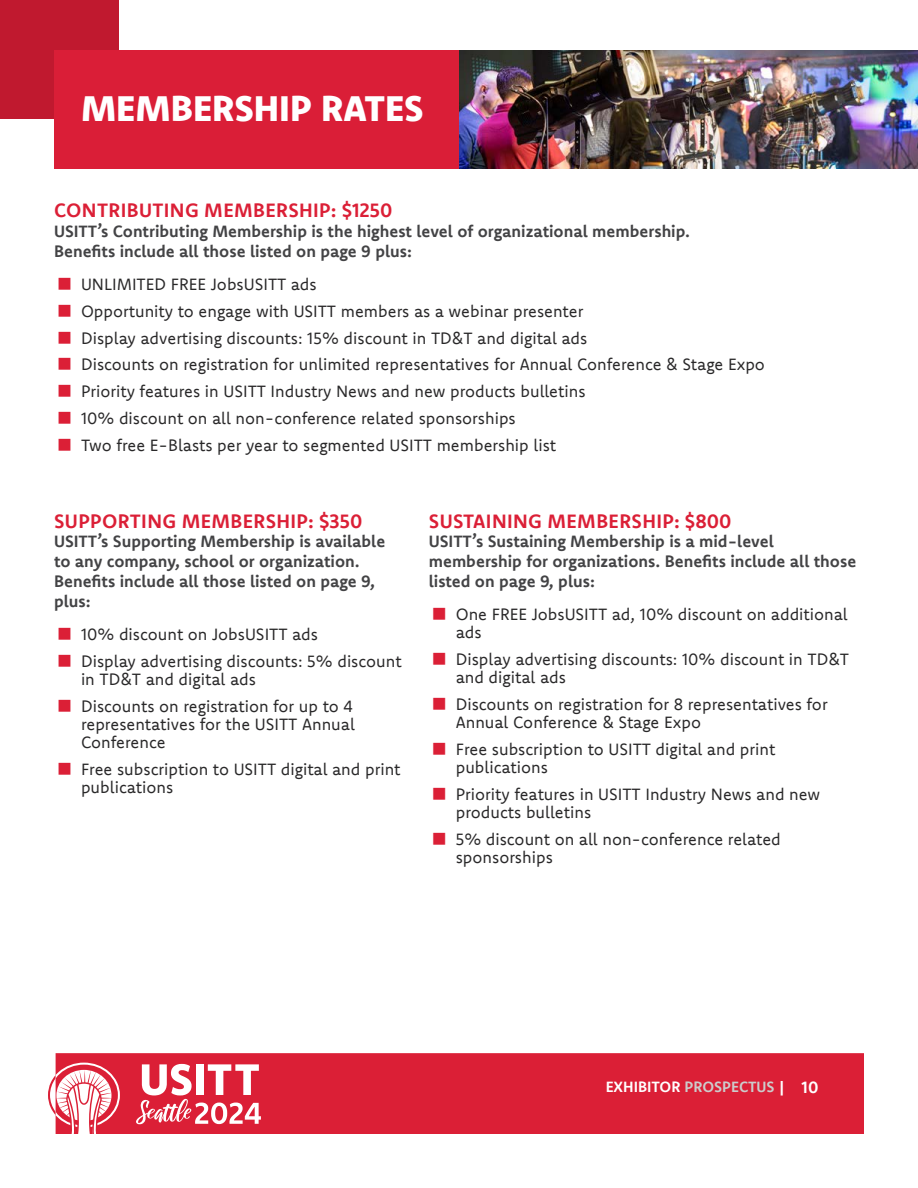
<style>
.page{position:relative;width:918px;height:1188px;background:#fff}
.page>*{position:absolute;margin:0;border:0;box-sizing:border-box;transform-origin:0 0}
.t1{font:800 36px "Komet";color:#fff}
.t2{font:700 19.5px "Komet";letter-spacing:.02em;color:#db1f36}
.t3{font:16.5px/26.8px "Komet";color:#292829}
.t4{font:700 16.5px/19.8px "Komet";color:#434345}
.t5{font:700 15px "Komet";color:#fff}
.s1{color:#ccc}
.s2{font-size:16.5px}
</style>
<div class="page">
<div style="left:56px;top:1053px;width:808px;height:81px;background:#db1f36"></div>
<svg style="left:48px;top:1063px;width:72px;height:71px"></svg>
<svg style="left:136px;top:1064px;width:125px;height:60px"></svg>
<img style="left:459px;top:50px;width:459px;height:119px">
<div style="left:0;top:0;width:118px;height:119px;background:#c0192f"></div>
<div style="left:54px;top:50px;width:405px;height:119px;background:#da1e37"></div>
<h1 class="t1" style="left:81px;top:85px;width:344px">MEMBERSHIP RATES</h1>
<p class="t2" style="left:54px;top:198px;width:340px">CONTRIBUTING MEMBERSHIP: $1250</p>
<p class="t4" style="left:54px;top:221px;width:637px">USITT’s Contributing Membership is the highest level of organizational membership.<br>Benefits include all those listed on page 9 plus:</p>
<p class="t3" style="left:81px;top:270px;width:686px">UNLIMITED FREE JobsUSITT ads<br>Opportunity to engage with USITT members as a webinar presenter<br>Display advertising discounts: 15% discount in TD&amp;T and digital ads<br>Discounts on registration for unlimited representatives for Annual Conference &amp; Stage Expo Priority features in USITT Industry News and new products bulletins<br>10% discount on all non-conference related sponsorships<br>Two free E-Blasts per year to segmented USITT membership list</p>
<p class="t2" style="left:54px;top:508px;width:310px">SUPPORTING MEMBERSHIP: $350</p>
<p class="t4" style="left:54px;top:531px;width:333px">USITT’s Supporting Membership is available to any company, school or organization.<br>Benefits include all those listed on page 9, plus:</p>
<p class="t3" style="left:81px;top:620px;width:322px">10% discount on JobsUSITT ads<br>Display advertising discounts: 5% discount</p>
<p class="t3" style="left:81px;top:665px;width:273px">in TD&amp;T and digital ads<br>Discounts on registration for up to 4</p>
<p class="t3" style="left:81px;top:714px;width:275px;line-height:18px">representatives for the USITT Annual<br>Conference</p>
<p class="t3" style="left:81px;top:759px;width:321px;line-height:18px">Free subscription to USITT digital and print publications</p>
<p class="t2" style="left:429px;top:508px;width:304px">SUSTAINING MEMBERSHIP: $800</p>
<p class="t4" style="left:429px;top:531px;width:429px">USITT’s Sustaining Membership is a mid-level membership for organizations. Benefits include all those listed on page 9, plus:</p>
<p class="t3" style="left:456px;top:605px;width:394px;line-height:18px">One FREE JobsUSITT ad, 10% discount on additional ads</p>
<p class="t3" style="left:456px;top:650px;width:395px;line-height:18px">Display advertising discounts: 10% discount in TD&amp;T and digital ads</p>
<p class="t3" style="left:456px;top:695px;width:373px;line-height:18px">Discounts on registration for 8 representatives for<br>Annual Conference &amp; Stage Expo</p>
<p class="t3" style="left:456px;top:740px;width:321px;line-height:18px">Free subscription to USITT digital and print publications</p>
<p class="t3" style="left:456px;top:784px;width:366px;line-height:18px">Priority features in USITT Industry News and new products bulletins</p>
<p class="t3" style="left:456px;top:829px;width:327px;line-height:18px">5% discount on all non-conference related sponsorships</p>
<p class="t5" style="left:606px;top:1077px;width:214px">EXHIBITOR <span class="s1">PROSPECTUS</span> | <span class="s2">10</span></p>
</div>
